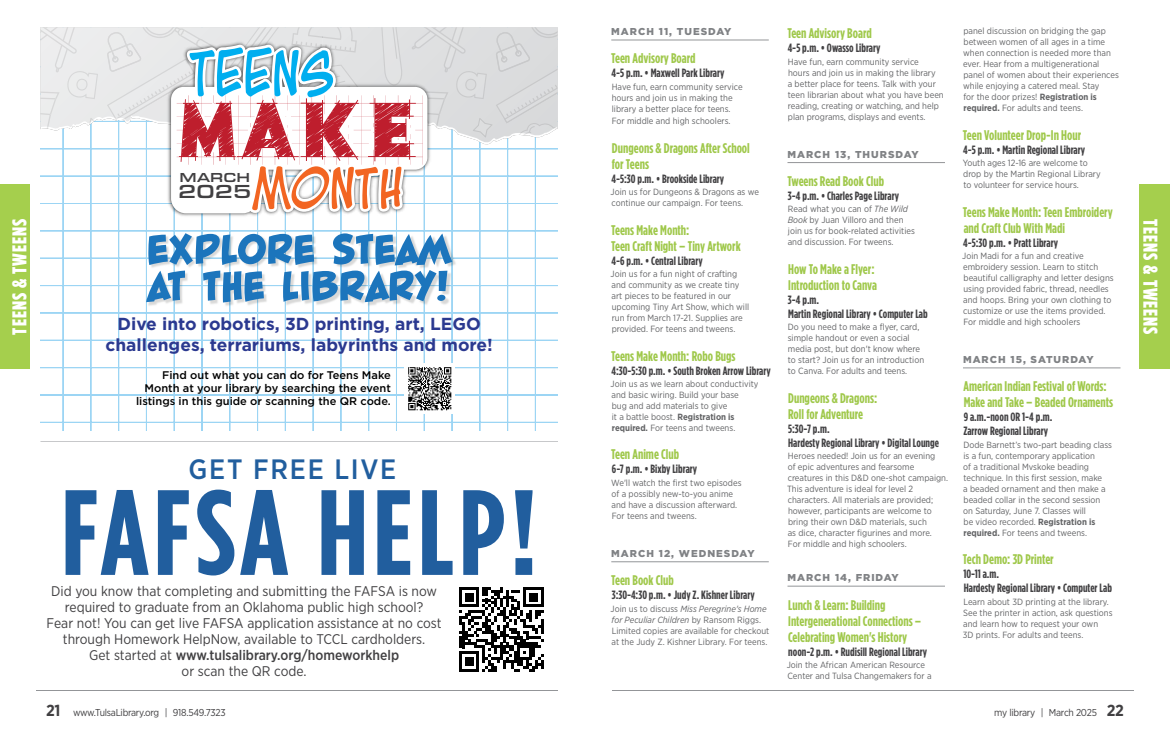
<style>
.page{position:relative;width:1170px;height:738px;background:#fff}
.page>*{position:absolute;margin:0;border:0;box-sizing:border-box;transform-origin:0 0}
.t1{font:700 121px "Gotham Condensed";letter-spacing:.04em;color:#215e9e}
.t2{font:56.1px "Blambot FX Pro Heavy BB";color:#1c75bc}
.t3{font:500 28px "Gotham Narrow";letter-spacing:.06em;color:#215e9e}
.t4{font:900 20px "Gotham Condensed";letter-spacing:.05em;color:#fff}
.t5{font:500 19.6px "Eurostile Ext";color:#414042}
.t6{font:700 17.4px/20.9px "Gotham";color:#2b3990;text-align:center}
.t7{font:700 14px/16px "Gotham Condensed";color:#9fc84a}
.t8{font:14px/16px "Gotham Narrow";color:#414042;text-align:center}
.t9{font:500 13.5px "Eurostile Ext";color:#414042}
.t10{font:700 12px/14px "Gotham Condensed";color:#414042}
.t11{font:500 11.1px/12.8px "Gotham";color:#000;text-align:right}
.t12{font:900 10px "Gotham";letter-spacing:.1em;color:#808285}
.t13{font:10px "Gotham Narrow";letter-spacing:-.025em;color:#414042}
.t14{font:9px/11px "Gotham Narrow";color:#636466}
.s1{font-weight:700}
.s2{font-style:italic}
.s3{font-weight:500}
.s4{font-weight:700;font-size:16px}
</style>
<div class="page">
<hr style="left:36px;top:690px;width:522px;height:1px;background:#939598">
<div style="left:0;top:184px;width:30px;height:185px;background:#a5cf4d"></div>
<div style="left:1139px;top:184px;width:31px;height:185px;background:#a5cf4d"></div>
<hr style="left:612px;top:690px;width:522px;height:1px;background:#939598">
<hr style="left:611px;top:40px;width:158px;height:1px;background:#939598">
<hr style="left:611px;top:562px;width:158px;height:1px;background:#939598">
<hr style="left:788px;top:162px;width:157px;height:1px;background:#939598">
<hr style="left:788px;top:586px;width:157px;height:1px;background:#939598">
<hr style="left:963px;top:368px;width:157px;height:1px;background:#939598">
<svg style="left:40px;top:210px;width:518px;height:221px"></svg>
<img style="left:166px;top:210px;width:267px;height:9px">
<svg style="left:40px;top:27px;width:518px;height:183px"></svg>
<img style="left:146px;top:221px;width:311px;height:96px">
<div style="left:405px;top:364px;width:50px;height:50px;background:#fff"></div>
<svg style="left:408px;top:367px;width:43px;height:43px;background:#7c7c7c"></svg>
<svg style="left:459px;top:587px;width:85px;height:85px"></svg>
<hr style="left:40px;top:441px;width:518px;height:1px;background:#c7c8ca">
<p class="t14" style="left:963px;top:25px;width:157px">panel discussion on bridging the gap between women of all ages in a time when connection is needed more than ever. Hear from a multigenerational panel of women about their experiences while enjoying a catered meal. Stay<br>for the door prizes! <span class="s1">Registration is required.</span> For adults and teens.</p>
<h3 class="t7" style="left:963px;top:127px;width:120px">Teen Volunteer Drop-In Hour</h3>
<h3 class="t10" style="left:963px;top:142px;width:123px">4-5 p.m. • Martin Regional Library</h3>
<p class="t14" style="left:963px;top:157px;width:139px">Youth ages 12-16 are welcome to drop by the Martin Regional Library to volunteer for service hours.</p>
<h3 class="t7" style="left:963px;top:204px;width:151px">Teens Make Month: Teen Embroidery and Craft Club With Madi</h3>
<h3 class="t10" style="left:963px;top:235px;width:96px">4-5:30 p.m. • Pratt Library</h3>
<p class="t14" style="left:962px;top:250px;width:153px">Join Madi for a fun and creative embroidery session. Learn to stitch beautiful calligraphy and letter designs using provided fabric, thread, needles and hoops. Bring your own clothing to customize or use the items provided.<br>For middle and high schoolers</p>
<p class="t12" style="left:963px;top:352px;width:132px">MARCH 15, SATURDAY</p>
<h3 class="t7" style="left:964px;top:378px;width:151px">American Indian Festival of Words:<br>Make and Take – Beaded Ornaments</h3>
<h3 class="t10" style="left:963px;top:410px;width:91px">9 a.m.-noon OR 1-4 p.m.<br>Zarrow Regional Library</h3>
<p class="t14" style="left:963px;top:439px;width:150px">Dode Barnett’s two-part beading class is a fun, contemporary application<br>of a traditional Mvskoke beading technique. In this first session, make<br>a beaded ornament and then make a beaded collar in the second session on Saturday, June 7. Classes will<br>be video recorded. <span class="s1">Registration is required.</span> For teens and tweens.</p>
<h3 class="t7" style="left:963px;top:551px;width:92px">Tech Demo: 3D Printer</h3>
<h3 class="t10" style="left:963px;top:567px;width:150px">10-11 a.m.<br>Hardesty Regional Library • Computer Lab</h3>
<p class="t14" style="left:963px;top:596px;width:151px">Learn about 3D printing at the library.<br>See the printer in action, ask questions and learn how to request your own<br>3D prints. For adults and teens.</p>
<p class="t12" style="left:611px;top:25px;width:122px">MARCH 11, TUESDAY</p>
<h3 class="t7" style="left:611px;top:50px;width:86px">Teen Advisory Board</h3>
<h3 class="t10" style="left:611px;top:66px;width:114px">4-5 p.m. • Maxwell Park Library</h3>
<p class="t14" style="left:612px;top:81px;width:132px">Have fun, earn community service hours and join us in making the library a better place for teens.</p>
<p class="t14" style="left:612px;top:115px;width:120px">For middle and high schoolers.</p>
<h3 class="t7" style="left:612px;top:140px;width:140px">Dungeons &amp; Dragons After School for Teens</h3>
<h3 class="t10" style="left:611px;top:172px;width:114px">4-5:30 p.m. • Brookside Library</h3>
<p class="t14" style="left:611px;top:186px;width:150px">Join us for Dungeons &amp; Dragons as we continue our campaign. For teens.</p>
<h3 class="t7" style="left:611px;top:222px;width:131px">Teens Make Month:<br>Teen Craft Night – Tiny Artwork</h3>
<h3 class="t10" style="left:611px;top:253px;width:93px">4-6 p.m. • Central Library</h3>
<p class="t14" style="left:611px;top:268px;width:140px">Join us for a fun night of crafting and community as we create tiny art pieces to be featured in our upcoming Tiny Art Show, which will run from March 17-21. Supplies are provided. For teens and tweens.</p>
<h3 class="t7" style="left:611px;top:348px;width:126px">Teens Make Month: Robo Bugs</h3>
<h3 class="t10" style="left:611px;top:363px;width:161px">4:30-5:30 p.m. • South Broken Arrow Library</h3>
<p class="t14" style="left:611px;top:378px;width:149px">Join us as we learn about conductivity and basic wiring. Build your base<br>bug and add materials to give<br>it a battle boost. <span class="s1">Registration is required.</span> For teens and tweens.</p>
<h3 class="t7" style="left:611px;top:446px;width:69px">Teen Anime Club</h3>
<h3 class="t10" style="left:612px;top:462px;width:87px">6-7 p.m. • Bixby Library</h3>
<p class="t14" style="left:611px;top:477px;width:132px">We'll watch the first two episodes of a possibly new-to-you anime and have a discussion afterward.<br>For teens and tweens.</p>
<p class="t12" style="left:611px;top:546px;width:145px">MARCH 12, WEDNESDAY</p>
<h3 class="t7" style="left:611px;top:572px;width:64px">Teen Book Club</h3>
<h3 class="t10" style="left:612px;top:588px;width:145px">3:30-4:30 p.m. • Judy Z. Kishner Library</h3>
<p class="t14" style="left:611px;top:603px;width:160px">Join us to discuss <span class="s2">Miss Peregrine's Home for Peculiar Children</span> by Ransom Riggs.<br>Limited copies are available for checkout at the Judy Z. Kishner Library. For teens.</p>
<h3 class="t7" style="left:787px;top:25px;width:86px">Teen Advisory Board</h3>
<h3 class="t10" style="left:788px;top:41px;width:94px">4-5 p.m. • Owasso Library</h3>
<p class="t14" style="left:788px;top:56px;width:158px">Have fun, earn community service<br>hours and join us in making the library<br>a better place for teens. Talk with your teen librarian about what you have been reading, creating or watching, and help plan programs, displays and events.</p>
<p class="t12" style="left:788px;top:147px;width:133px">MARCH 13, THURSDAY</p>
<h3 class="t7" style="left:787px;top:173px;width:98px">Tweens Read Book Club</h3>
<h3 class="t10" style="left:788px;top:189px;width:113px">3-4 p.m. • Charles Page Library</h3>
<p class="t14" style="left:788px;top:204px;width:129px">Read what you can of <span class="s2">The Wild<br>Book</span> by Juan Villoro and then join us for book-related activities and discussion. For tweens.</p>
<h3 class="t7" style="left:788px;top:261px;width:90px">How To Make a Flyer:<br>Introduction to Canva</h3>
<h3 class="t10" style="left:788px;top:293px;width:141px">3-4 p.m.<br>Martin Regional Library • Computer Lab</h3>
<p class="t14" style="left:788px;top:321px;width:138px">Do you need to make a flyer, card, simple handout or even a social media post, but don't know where to start? Join us for an introduction to Canva. For adults and teens.</p>
<h3 class="t7" style="left:788px;top:390px;width:91px">Dungeons &amp; Dragons:<br>Roll for Adventure</h3>
<h3 class="t10" style="left:788px;top:422px;width:152px">5:30-7 p.m.<br>Hardesty Regional Library • Digital Lounge</h3>
<p class="t14" style="left:787px;top:450px;width:163px">Heroes needed! Join us for an evening<br>of epic adventures and fearsome creatures in this D&amp;D one-shot campaign.<br>This adventure is ideal for level 2 characters. All materials are provided; however, participants are welcome to bring their own D&amp;D materials, such<br>as dice, character figurines and more.<br>For middle and high schoolers.</p>
<p class="t12" style="left:788px;top:571px;width:113px">MARCH 14, FRIDAY</p>
<h3 class="t7" style="left:788px;top:597px;width:135px">Lunch &amp; Learn: Building<br>Intergenerational Connections –<br>Celebrating Women's History</h3>
<h3 class="t10" style="left:788px;top:644px;width:140px">noon-2 p.m. • Rudisill Regional Library</h3>
<p class="t14" style="left:787px;top:659px;width:146px">Join the African American Resource<br>Center and Tulsa Changemakers for a</p>
<h3 class="t9" style="left:179px;top:168px;width:72px">MARCH</h3>
<h3 class="t5" style="left:178px;top:178px;width:75px">2025</h3>
<h3 class="t4" style="left:8px;top:335px;width:117px;rotate:-90deg">TEENS &amp; TWEENS</h3>
<h3 class="t4" style="left:1162px;top:219px;width:117px;rotate:90deg">TEENS &amp; TWEENS</h3>
<h2 class="t2" style="left:147px;top:221px;width:305px">EXPLORE STEAM</h2>
<h2 class="t2" style="left:147px;top:257px;width:304px">AT THE LIBRARY!</h2>
<h3 class="t6" style="left:106px;top:313px;width:389px">Dive into robotics, 3D printing, art, LEGO challenges, terrariums, labyrinths and more!</h3>
<p class="t11" style="left:136px;top:369px;width:256px">Find out what you can do for Teens Make<br>Month at your library by searching the event listings in this guide or scanning the QR code.</p>
<h3 class="t3" style="left:189px;top:451px;width:209px">GET FREE LIVE</h3>
<h1 class="t1" style="left:61px;top:462px;width:478px">FAFSA HELP!</h1>
<p class="t8" style="left:47px;top:583px;width:397px">Did you know that completing and submitting the FAFSA is now required to graduate from an Oklahoma public high school?<br>Fear not! You can get live FAFSA application assistance at no cost through Homework HelpNow, available to TCCL cardholders.<br>Get started at <span class="s3">www.tulsalibrary.org/homeworkhelp<br></span>or scan the QR code.</p>
<p class="t13" style="left:46px;top:707px;width:181px"><span class="s4">21</span> www.TulsaLibrary.org | 918.549.7323</p>
<p class="t13" style="left:994px;top:707px;width:131px">my library | March 2025 <span class="s4">22</span></p>
</div>
